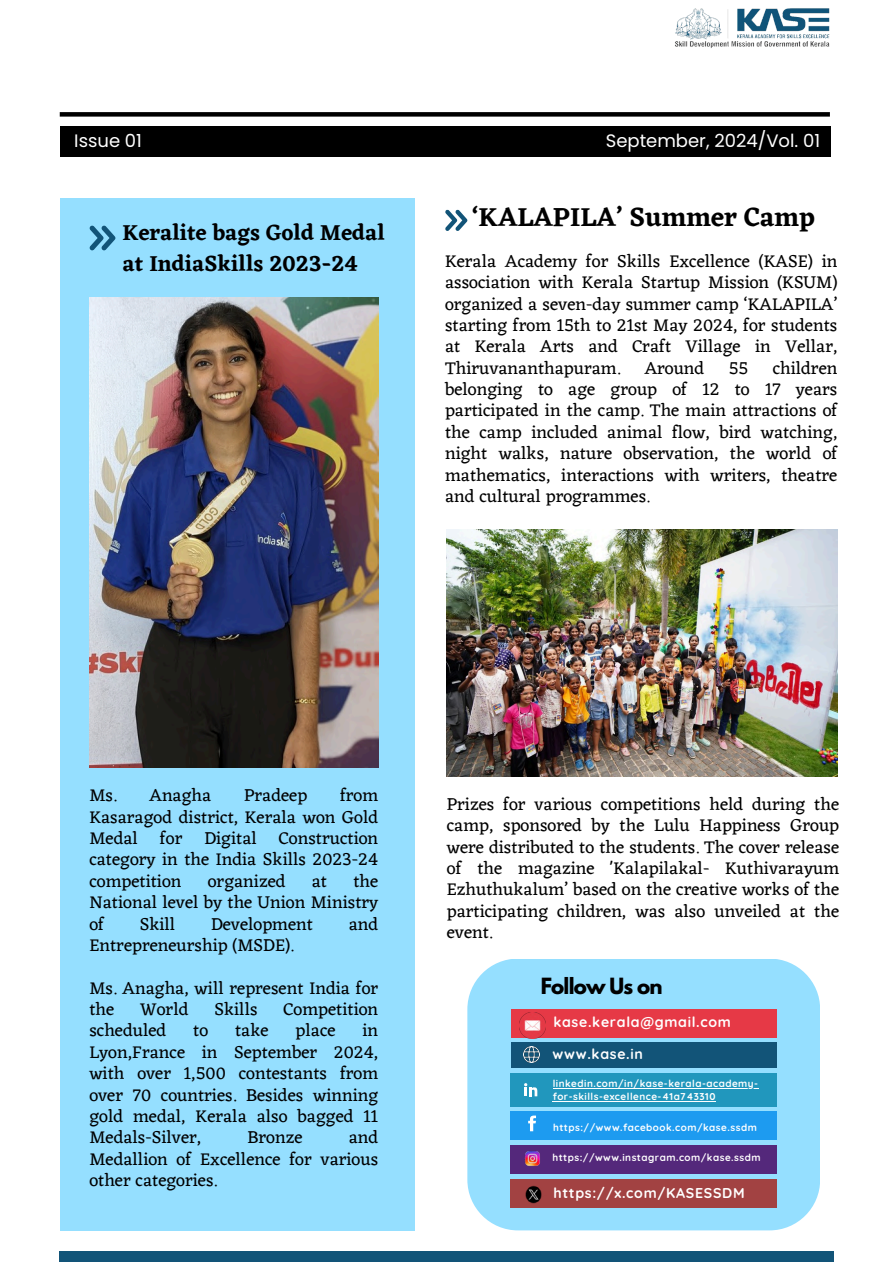
<style>
.page{position:relative;width:894px;height:1264px;background:#fff}
.page>*{position:absolute;margin:0;border:0;box-sizing:border-box;transform-origin:0 0}
.t1{font:600 27px "Eczar";color:#000}
.t2{font:600 22.5px/30.3px "Eczar";color:#000}
.t3{font:700 19.8px "League Spartan";letter-spacing:-.04em;color:#000}
.t4{font:18px/21.3px "Eczar";color:#000;text-align:justify}
.t5{font:18px "Poppins";color:#fff}
.t6{font:700 14.1px "Quicksand";letter-spacing:.05em;color:#fff}
.t7{font:700 9.9px/12.3px "Quicksand";letter-spacing:.05em;color:#fff}
</style>
<div class="page">
<div style="left:60px;top:112px;width:769px;height:5px;background:#000"></div>
<div style="left:60px;top:198px;width:354px;height:1032px;background:#95dfff"></div>
<div style="left:60px;top:127px;width:770px;height:30px;background:#000"></div>
<img style="left:89px;top:297px;width:289px;height:471px">
<img style="left:446px;top:529px;width:391px;height:247px">
<div style="left:467px;top:958px;width:352px;height:272px;background:#95dfff;border-radius:51px"></div>
<div style="left:511px;top:1073px;width:265px;height:33px;background:#2197bd"></div>
<div style="left:511px;top:1111px;width:265px;height:29px;background:#1d9bf0"></div>
<div style="left:511px;top:1178px;width:265px;height:29px;background:#a24242"></div>
<div style="left:511px;top:1145px;width:265px;height:28px;background:#54287b"></div>
<div style="left:511px;top:1008px;width:265px;height:29px;background:#e63946"></div>
<svg style="left:524px;top:1083px;width:13px;height:13px"></svg>
<img style="left:524px;top:1151px;width:16px;height:15px">
<img style="left:525px;top:1185px;width:17px;height:19px">
<div style="left:511px;top:1042px;width:265px;height:26px;background:#125478"></div>
<img style="left:519px;top:1012px;width:26px;height:26px">
<img style="left:524px;top:1046px;width:15px;height:16px">
<svg style="left:445px;top:209px;width:22px;height:22px"></svg>
<svg style="left:89px;top:225px;width:26px;height:25px"></svg>
<img style="left:675px;top:8px;width:155px;height:40px">
<div style="left:60px;top:1251px;width:773px;height:10px;background:#125478"></div>
<svg style="left:528px;top:1115px;width:8px;height:16px"></svg>
<hr style="left:552px;top:1088px;width:206px;height:1px;background:#fff">
<hr style="left:552px;top:1100px;width:163px;height:1px;background:#fff">
<p class="t5" style="left:74px;top:128px;width:69px">Issue 01</p>
<h1 class="t2" style="left:122px;top:217px;width:264px">Keralite bags Gold Medal at IndiaSkills 2023-24</h1>
<p class="t5" style="left:605px;top:128px;width:216px">September, 2024/Vol. 01</p>
<h4 class="t1" style="left:472px;top:201px;width:344px">‘KALAPILA’ Summer Camp</h4>
<p class="t4" style="left:445px;top:250px;width:394px">Kerala Academy for Skills Excellence (KASE) in association with Kerala Startup Mission (KSUM) organized a seven-day summer camp ‘KALAPILA’ starting from 15th to 21st May 2024, for students at Kerala Arts and Craft Village in Vellar, Thiruvananthapuram.</p>
<p class="t4" style="left:445px;top:357px;width:394px;text-indent:327px">children belonging to age group of 12 to 17 years participated in the camp. The main attractions of the camp included animal flow, bird watching, night walks, nature observation, the world of mathematics, interactions with writers, theatre and cultural programmes.</p>
<p class="t4" style="left:644px;top:357px;width:61px">Around</p>
<p class="t4" style="left:728px;top:357px;width:21px">55</p>
<h4 class="t4" style="left:89px;top:784px;width:290px;text-indent:250px">from Kasaragod district, Kerala won Gold Medal for Digital Construction category in the India Skills 2023-24 competition</h4>
<h4 class="t4" style="left:89px;top:784px;width:123px">Ms. Anagha</h4>
<h4 class="t4" style="left:244px;top:784px;width:65px">Pradeep</h4>
<h4 class="t4" style="left:89px;top:869px;width:290px;text-indent:264px">the National level by the Union Ministry of</h4>
<h4 class="t4" style="left:208px;top:869px;width:79px">organized</h4>
<h4 class="t4" style="left:312px;top:869px;width:17px">at</h4>
<h4 class="t4" style="left:140px;top:912px;width:37px">Skill</h4>
<h4 class="t4" style="left:211px;top:912px;width:103px">Development</h4>
<h4 class="t4" style="left:348px;top:912px;width:31px">and</h4>
<h4 class="t4" style="left:89px;top:934px;width:206px">Entrepreneurship (MSDE).</h4>
<h3 class="t4" style="left:89px;top:976px;width:290px">Ms. Anagha, will represent India for the</h3>
<h3 class="t4" style="left:140px;top:998px;width:50px">World</h3>
<h3 class="t4" style="left:214px;top:998px;width:45px">Skills</h3>
<h3 class="t4" style="left:283px;top:998px;width:96px">Competition</h3>
<h3 class="t4" style="left:89px;top:1019px;width:78px">scheduled</h3>
<h3 class="t4" style="left:193px;top:1019px;width:17px">to</h3>
<h3 class="t4" style="left:235px;top:1019px;width:35px">take</h3>
<h3 class="t4" style="left:295px;top:1019px;width:41px">place</h3>
<h3 class="t4" style="left:89px;top:1019px;width:290px;text-indent:273px">in Lyon,France in September 2024, with over 1,500 contestants from over 70 countries. Besides winning gold medal, Kerala also bagged 11<br>Medals-Silver,</h3>
<h3 class="t4" style="left:89px;top:1126px;width:290px;text-indent:259px">and Medallion of Excellence for various other categories.</h3>
<h3 class="t4" style="left:247px;top:1126px;width:57px">Bronze</h3>
<h5 class="t4" style="left:446px;top:793px;width:394px">Prizes for various competitions held during the camp, sponsored by the Lulu Happiness Group were distributed to the students. The cover release of the magazine 'Kalapilakal- Kuthivarayum Ezhuthukalum’ based on the creative works of the participating children, was also unveiled at the event.</h5>
<p class="t3" style="left:540px;top:976px;width:123px">Follow Us on</p>
<p class="t6" style="left:553px;top:1012px;width:179px">kase.kerala@gmail.com</p>
<p class="t6" style="left:552px;top:1044px;width:92px">www.kase.in</p>
<h5 class="t7" style="left:552px;top:1077px;width:207px">linkedin.com/in/kase-kerala-academy&shy;for-skills-excellence-41a743310</h5>
<p class="t7" style="left:553px;top:1121px;width:205px">https://www.facebook.com/kase.ssdm</p>
<p class="t7" style="left:552px;top:1151px;width:210px">https://www.instagram.com/kase.ssdm</p>
<p class="t6" style="left:553px;top:1183px;width:193px">https://x.com/KASESSDM</p>
</div>
